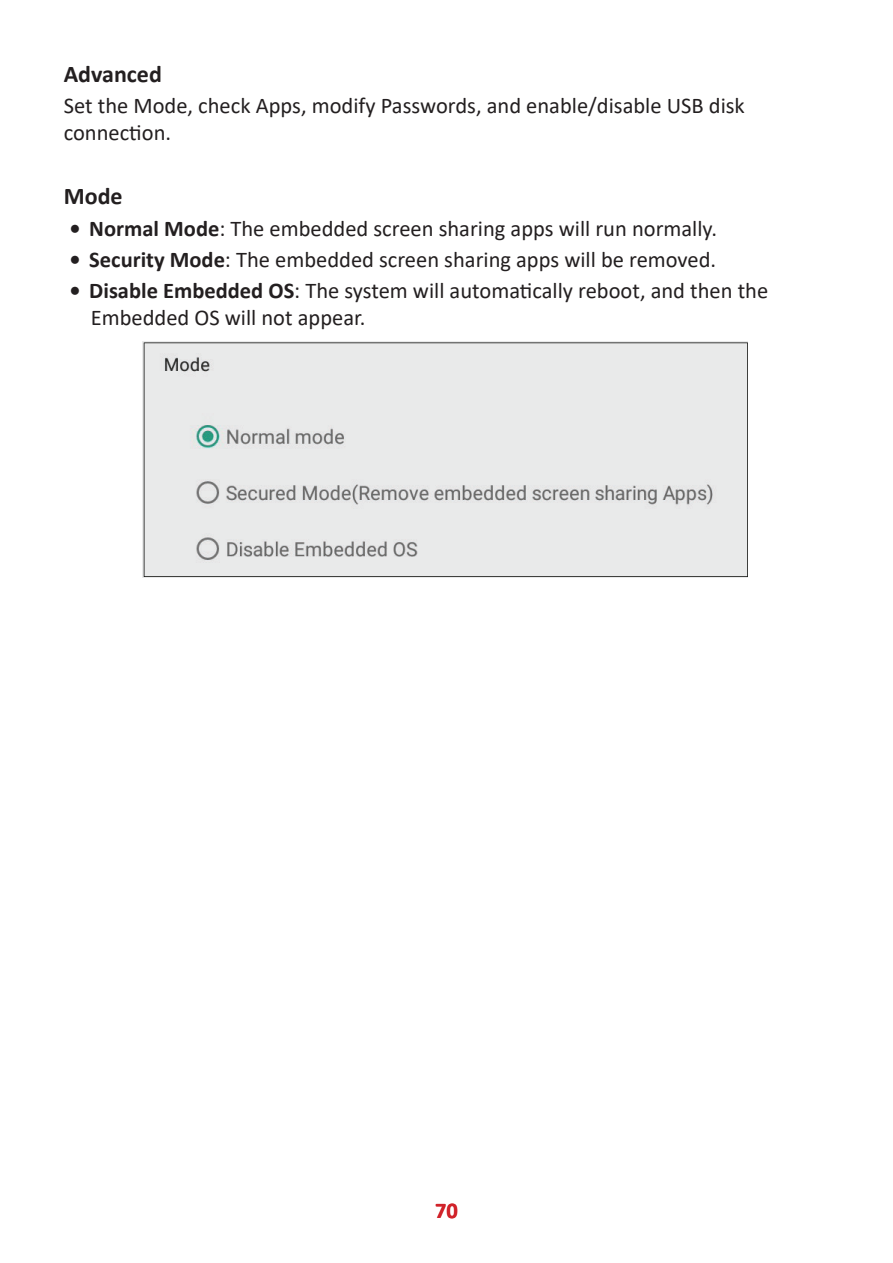
<style>
.page{position:relative;width:893px;height:1263px;background:#fff}
.page>*{position:absolute;margin:0;border:0;box-sizing:border-box;transform-origin:0 0}
.t1{font:700 24px "Calibri";color:#231f20}
.t2{font:22.5px/27px "Calibri";color:#231f20}
.t3{font:700 22.5px "Calibri";color:#d1232a}
.s1{font-weight:700}
</style>
<div class="page">
<img style="left:144px;top:342px;width:604px;height:235px">
<p class="t1" style="left:64px;top:57px;width:100px">Advanced</p>
<p class="t2" style="left:64px;top:91px;width:683px">Set the Mode, check Apps, modify Passwords, and enable/disable USB disk connection.</p>
<p class="t1" style="left:64px;top:179px;width:60px">Mode</p>
<p class="t2" style="left:70px;top:214px;width:649px"><span class="s1">• Normal Mode</span>: The embedded screen sharing apps will run normally.</p>
<p class="t2" style="left:70px;top:245px;width:648px"><span class="s1">• Security Mode</span>: The embedded screen sharing apps will be removed.</p>
<p class="t2" style="left:91px;top:277px;width:679px;text-indent:-21px"><span class="s1">• Disable Embedded OS</span>: The system will automatically reboot, and then the<br>Embedded OS will not appear.</p>
<p class="t3" style="left:435px;top:1194px;width:24px">70</p>
</div>
